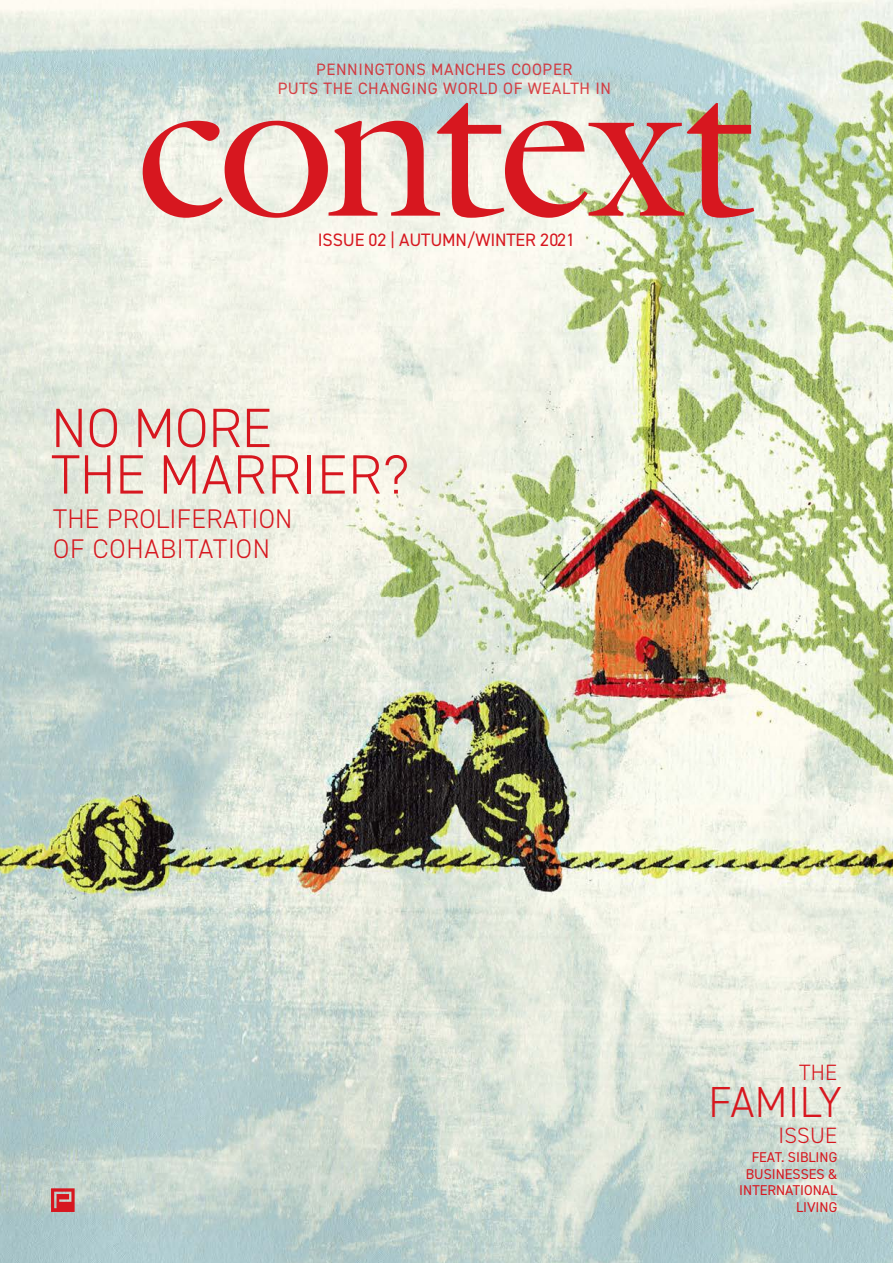
<style>
.page{position:relative;width:893px;height:1263px;background:#fff}
.page>*{position:absolute;margin:0;border:0;box-sizing:border-box;transform-origin:0 0}
.t1{font:300 55.5px/46.5px "DIN2014";letter-spacing:.01em;color:#d7171f}
.t2{font:300 43.5px "DIN2014";letter-spacing:.01em;color:#d7171f}
.t3{font:300 27px/30px "DIN2014";letter-spacing:.01em;color:#d7171f}
.t4{font:300 22.2px "DIN2014";letter-spacing:.01em;color:#d7171f}
.t5{font:18px "DIN2014";letter-spacing:-.01em;color:#d7171f}
.t6{font:16.5px/19.5px "DIN2014";letter-spacing:.04em;color:#d7171f;text-align:center}
.t7{font:14.25px/16.5px "DIN2014";color:#d7171f;text-align:right}
</style>
<div class="page">
<img style="left:0;top:0;width:893px;height:1263px">
<svg style="left:51px;top:1188px;width:24px;height:24px"></svg>
<svg style="left:143px;top:103px;width:611px;height:115px;background:#dcaba4"></svg>
<p class="t6" style="left:278px;top:59px;width:335px">PENNINGTONS MANCHES COOPER<br>PUTS THE CHANGING WORLD OF WEALTH IN</p>
<p class="t5" style="left:318px;top:229px;width:259px">ISSUE 02 | AUTUMN/WINTER 2021</p>
<p class="t1" style="left:51px;top:405px;width:360px">NO MORE<br>THE MARRIER?</p>
<p class="t3" style="left:53px;top:504px;width:241px">THE PROLIFERATION<br>OF COHABITATION</p>
<p class="t4" style="left:799px;top:1059px;width:40px">THE</p>
<p class="t2" style="left:708px;top:1076px;width:135px">FAMILY</p>
<p class="t4" style="left:778px;top:1122px;width:60px">ISSUE</p>
<p class="t7" style="left:739px;top:1149px;width:100px">FEAT. SIBLING<br>BUSINESSES &amp;<br>INTERNATIONAL<br>LIVING</p>
</div>
